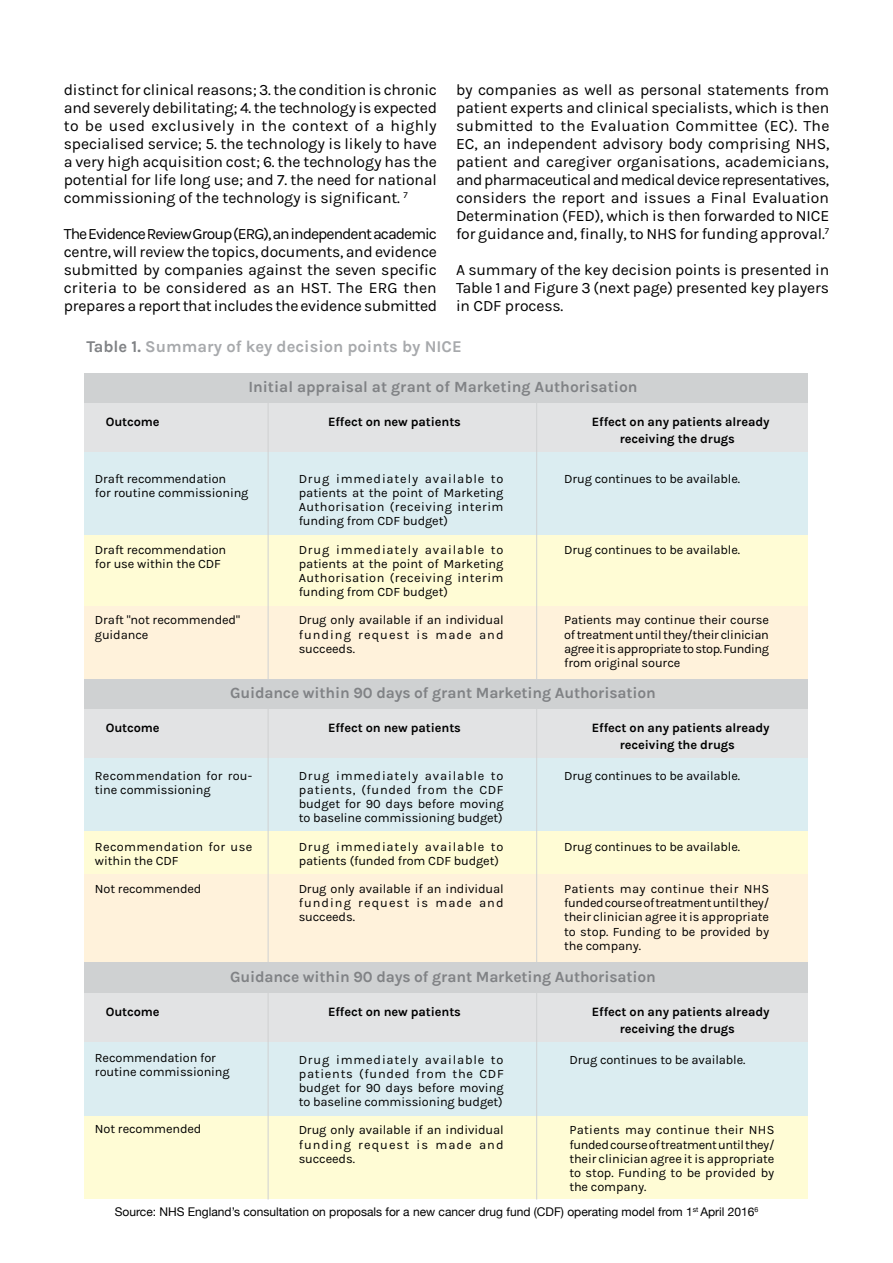
<style>
.page{position:relative;width:893px;height:1263px;background:#fff}
.page>*{position:absolute;margin:0;border:0;box-sizing:border-box;transform-origin:0 0}
.t1{font:700 16.5px "Karla";color:#a7a9ac}
.t2{font:15.75px/18px "Karla";letter-spacing:-.01em;color:#000;text-align:justify}
.t3{font:700 15.6px "Karla";letter-spacing:-.01em;color:#808285}
.t4{font:12.75px/14.2px "Karla";letter-spacing:-.01em;color:#000;text-align:justify}
.t5{font:700 12.75px "Karla";letter-spacing:-.01em;color:#000}
.t6{font:12.75px/14.2px "Karla";letter-spacing:.025em;color:#000}
.t7{font:12.75px/14.2px "Karla";letter-spacing:.015em;color:#000}
.t8{font:12px "Helvetica Neue";color:#000}
.s1{color:#808285}
</style>
<div class="page">
<div style="left:84px;top:452px;width:724px;height:83px;background:#dbedf1"></div>
<div style="left:84px;top:1041px;width:724px;height:80px;background:#dbedf1"></div>
<div style="left:84px;top:757px;width:724px;height:74px;background:#dbedf1"></div>
<div style="left:84px;top:831px;width:724px;height:43px;background:#fffcd5"></div>
<div style="left:84px;top:874px;width:724px;height:89px;background:#fff2db"></div>
<div style="left:84px;top:535px;width:724px;height:73px;background:#fffcd5"></div>
<div style="left:84px;top:1116px;width:724px;height:83px;background:#fffcd5"></div>
<div style="left:84px;top:606px;width:724px;height:73px;background:#fff2db"></div>
<div style="left:85px;top:373px;width:723px;height:30px;background:#cfd1d2"></div>
<div style="left:85px;top:679px;width:723px;height:31px;background:#cfd1d2"></div>
<div style="left:85px;top:963px;width:723px;height:30px;background:#cfd1d2"></div>
<div style="left:85px;top:403px;width:723px;height:49px;background:#e2e3e4"></div>
<div style="left:85px;top:709px;width:723px;height:49px;background:#e2e3e4"></div>
<div style="left:85px;top:993px;width:723px;height:48px;background:#e2e3e4"></div>
<hr style="left:268px;top:400px;width:1px;height:280px;background:#cfd1d2">
<hr style="left:268px;top:705px;width:1px;height:260px;background:#cfd1d2">
<hr style="left:268px;top:988px;width:1px;height:211px;background:#cfd1d2">
<hr style="left:536px;top:400px;width:1px;height:280px;background:#cfd1d2">
<hr style="left:536px;top:705px;width:1px;height:260px;background:#cfd1d2">
<hr style="left:536px;top:988px;width:1px;height:211px;background:#cfd1d2">
<p class="t2" style="left:64px;top:81px;width:375px">distinct for clinical reasons; 3. the condition is chronic and severely debilitating; 4. the technology is expected to be used exclusively in the context of a highly specialised service; 5. the technology is likely to have a very high acquisition cost; 6. the technology has the potential for life long use; and 7. the need for national commissioning of the technology is significant. <sup>7</sup></p>
<p class="t2" style="left:64px;top:225px;width:375px">The Evidence Review Group (ERG), an independent academic centre, will review the topics, documents, and evidence submitted by companies against the seven specific criteria to be considered as an HST. The ERG then prepares a report that includes the evidence submitted</p>
<p class="t2" style="left:456px;top:81px;width:375px">by companies as well as personal statements from patient experts and clinical specialists, which is then submitted to the Evaluation Committee (EC). The EC, an independent advisory body comprising NHS, patient and caregiver organisations, academicians, and pharmaceutical and medical device representatives, considers the report and issues a Final Evaluation Determination (FED), which is then forwarded to NICE for guidance and, finally, to NHS for funding approval.<sup>7</sup></p>
<p class="t2" style="left:456px;top:261px;width:375px">A summary of the key decision points is presented in Table 1 and Figure 3 (next page) presented key players in CDF process.</p>
<p class="t1" style="left:87px;top:337px;width:376px"><span class="s1">Table 1.</span> Summary of key decision points by NICE</p>
<p class="t3" style="left:248px;top:378px;width:391px">Initial appraisal at grant of Marketing Authorisation</p>
<p class="t5" style="left:106px;top:414px;width:55px">Outcome</p>
<p class="t5" style="left:328px;top:414px;width:134px">Effect on new patients</p>
<p class="t5" style="left:592px;top:414px;width:179px">Effect on any patients already</p>
<p class="t5" style="left:620px;top:431px;width:117px">receiving the drugs</p>
<p class="t4" style="left:95px;top:471px;width:133px">Draft recommendation</p>
<p class="t4" style="left:95px;top:486px;width:155px">for routine commissioning</p>
<p class="t4" style="left:95px;top:542px;width:133px">Draft recommendation</p>
<p class="t4" style="left:95px;top:557px;width:127px">for use within the CDF</p>
<p class="t4" style="left:95px;top:613px;width:146px">Draft "not recommended"</p>
<p class="t4" style="left:95px;top:627px;width:55px">guidance</p>
<p class="t4" style="left:299px;top:471px;width:206px">Drug immediately available to patients at the point of Marketing Authorisation (receiving interim funding from CDF budget)</p>
<p class="t4" style="left:299px;top:542px;width:206px">Drug immediately available to patients at the point of Marketing Authorisation (receiving interim funding from CDF budget)</p>
<p class="t4" style="left:299px;top:613px;width:206px">Drug only available if an individual funding request is made and succeeds.</p>
<p class="t4" style="left:564px;top:471px;width:178px">Drug continues to be available.</p>
<p class="t4" style="left:564px;top:542px;width:178px">Drug continues to be available.</p>
<p class="t4" style="left:564px;top:613px;width:206px">Patients may continue their course of treatment until they/their clinician agree it is appropriate to stop. Funding from original source</p>
<p class="t3" style="left:230px;top:684px;width:427px">Guidance within 90 days of grant Marketing Authorisation</p>
<p class="t5" style="left:106px;top:720px;width:55px">Outcome</p>
<p class="t5" style="left:328px;top:720px;width:134px">Effect on new patients</p>
<p class="t5" style="left:592px;top:720px;width:179px">Effect on any patients already</p>
<p class="t5" style="left:620px;top:737px;width:117px">receiving the drugs</p>
<p class="t7" style="left:95px;top:768px;width:159px">Recommendation for rou&shy;tine commissioning</p>
<p class="t6" style="left:95px;top:839px;width:159px">Recommendation for use within the CDF</p>
<p class="t4" style="left:95px;top:882px;width:108px">Not recommended</p>
<p class="t4" style="left:299px;top:768px;width:206px">Drug immediately available to patients, (funded from the CDF budget for 90 days before moving to baseline commissioning budget)</p>
<p class="t6" style="left:299px;top:839px;width:206px">Drug immediately available to patients (funded from CDF budget)</p>
<p class="t4" style="left:299px;top:882px;width:206px">Drug only available if an individual funding request is made and succeeds.</p>
<p class="t4" style="left:564px;top:768px;width:178px">Drug continues to be available.</p>
<p class="t4" style="left:564px;top:839px;width:178px">Drug continues to be available.</p>
<p class="t4" style="left:564px;top:882px;width:207px">Patients may continue their NHS funded course of treatment until they/ their clinician agree it is appropriate to stop. Funding to be provided by the company.</p>
<p class="t3" style="left:230px;top:967px;width:427px">Guidance within 90 days of grant Marketing Authorisation</p>
<p class="t5" style="left:106px;top:1004px;width:55px">Outcome</p>
<p class="t5" style="left:328px;top:1004px;width:134px">Effect on new patients</p>
<p class="t5" style="left:592px;top:1004px;width:179px">Effect on any patients already</p>
<p class="t5" style="left:620px;top:1021px;width:117px">receiving the drugs</p>
<p class="t4" style="left:95px;top:1050px;width:123px">Recommendation for</p>
<p class="t4" style="left:95px;top:1065px;width:136px">routine commissioning</p>
<p class="t4" style="left:95px;top:1121px;width:108px">Not recommended</p>
<p class="t4" style="left:299px;top:1052px;width:207px">Drug immediately available to patients (funded from the CDF budget for 90 days before moving to baseline commissioning budget)</p>
<p class="t4" style="left:299px;top:1123px;width:206px">Drug only available if an individual funding request is made and succeeds.</p>
<p class="t4" style="left:569px;top:1052px;width:178px">Drug continues to be available.</p>
<p class="t4" style="left:569px;top:1123px;width:207px">Patients may continue their NHS funded course of treatment until they/ their clinician agree it is appropriate to stop. Funding to be provided by the company.</p>
<p class="t8" style="left:115px;top:1203px;width:645px">Source: NHS England’s consultation on proposals for a new cancer drug fund (CDF) operating model from 1<sup>st</sup> April 2016<sup>6</sup></p>
</div>
